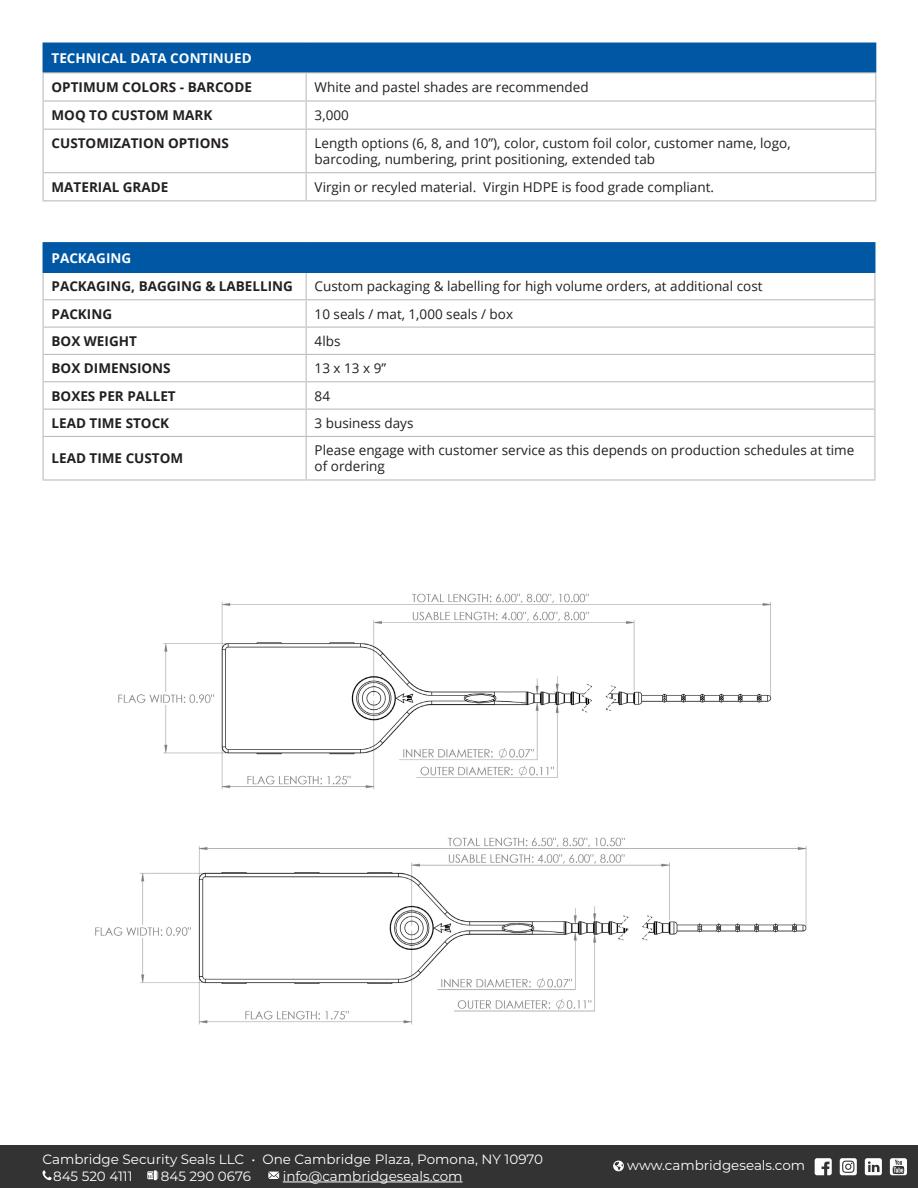
<style>
.page{position:relative;width:918px;height:1188px;background:#fff}
.page>*{position:absolute;margin:0;border:0;box-sizing:border-box;transform-origin:0 0}
.t1{font:13.5px/16.2px "Open Sans";color:#231f20}
.t2{font:700 13.5px "Open Sans";color:#231f20}
.t3{font:13.5px "Montserrat";color:#fff}
.t4{font:700 13.5px "Open Sans";color:#fff}
</style>
<div class="page">
<div style="left:0;top:1145px;width:918px;height:43px;background:#333"></div>
<svg style="left:815px;top:1158px;width:17px;height:17px"></svg>
<svg style="left:865px;top:1158px;width:17px;height:17px"></svg>
<svg style="left:890px;top:1158px;width:17px;height:17px"></svg>
<svg style="left:893px;top:1160px;width:11px;height:14px"></svg>
<svg style="left:840px;top:1158px;width:17px;height:17px"></svg>
<svg style="left:842px;top:1161px;width:12px;height:12px"></svg>
<hr style="left:283px;top:1182px;width:180px;height:1px;background:#fff">
<svg style="left:43px;top:1170px;width:9px;height:10px"></svg>
<svg style="left:147px;top:1170px;width:11px;height:10px"></svg>
<svg style="left:268px;top:1172px;width:11px;height:7px"></svg>
<svg style="left:613px;top:1161px;width:11px;height:10px"></svg>
<img style="left:95px;top:593px;width:712px;height:432px">
<div style="left:43px;top:243px;width:832px;height:29px;background:#0057a4"></div>
<hr style="left:43px;top:299px;width:263px;height:1px;background:#bcbdc0">
<hr style="left:306px;top:299px;width:569px;height:1px;background:#bcbdc0">
<hr style="left:43px;top:327px;width:263px;height:1px;background:#bcbdc0">
<hr style="left:306px;top:327px;width:569px;height:1px;background:#bcbdc0">
<hr style="left:43px;top:354px;width:263px;height:1px;background:#bcbdc0">
<hr style="left:306px;top:354px;width:569px;height:1px;background:#bcbdc0">
<hr style="left:43px;top:381px;width:263px;height:1px;background:#bcbdc0">
<hr style="left:306px;top:381px;width:569px;height:1px;background:#bcbdc0">
<hr style="left:43px;top:409px;width:263px;height:1px;background:#bcbdc0">
<hr style="left:306px;top:409px;width:569px;height:1px;background:#bcbdc0">
<svg style="left:306px;top:273px;width:1px;height:163px"></svg>
<hr style="left:43px;top:436px;width:263px;height:1px;background:#bcbdc0">
<hr style="left:43px;top:437px;width:1px;height:42px;background:#bcbdc0">
<hr style="left:306px;top:436px;width:569px;height:1px;background:#bcbdc0">
<hr style="left:306px;top:437px;width:1px;height:42px;background:#bcbdc0">
<hr style="left:874px;top:437px;width:1px;height:42px;background:#bcbdc0">
<hr style="left:43px;top:479px;width:263px;height:2px;background:#bcbdc0">
<hr style="left:306px;top:479px;width:569px;height:2px;background:#bcbdc0">
<hr style="left:43px;top:242px;width:263px;height:1px;background:#0057a4">
<svg style="left:43px;top:273px;width:1px;height:163px"></svg>
<hr style="left:306px;top:242px;width:569px;height:1px;background:#0057a4">
<svg style="left:874px;top:273px;width:1px;height:163px"></svg>
<hr style="left:43px;top:272px;width:263px;height:1px;background:#0057a4">
<hr style="left:306px;top:272px;width:569px;height:1px;background:#0057a4">
<div style="left:43px;top:43px;width:833px;height:30px;background:#0057a4"></div>
<hr style="left:43px;top:72px;width:263px;height:1px;background:#bcbdc0">
<hr style="left:306px;top:72px;width:570px;height:1px;background:#bcbdc0">
<hr style="left:43px;top:100px;width:263px;height:2px;background:#bcbdc0">
<hr style="left:306px;top:100px;width:570px;height:2px;background:#bcbdc0">
<svg style="left:306px;top:73px;width:1px;height:56px"></svg>
<hr style="left:43px;top:129px;width:263px;height:1px;background:#bcbdc0">
<hr style="left:43px;top:130px;width:1px;height:42px;background:#bcbdc0">
<hr style="left:306px;top:129px;width:570px;height:1px;background:#bcbdc0">
<hr style="left:306px;top:130px;width:1px;height:42px;background:#bcbdc0">
<hr style="left:875px;top:130px;width:1px;height:42px;background:#bcbdc0">
<hr style="left:43px;top:172px;width:263px;height:1px;background:#bcbdc0">
<svg style="left:43px;top:173px;width:1px;height:27px"></svg>
<hr style="left:306px;top:172px;width:570px;height:1px;background:#bcbdc0">
<svg style="left:306px;top:173px;width:1px;height:27px"></svg>
<svg style="left:875px;top:173px;width:1px;height:27px"></svg>
<hr style="left:43px;top:200px;width:263px;height:1px;background:#bcbdc0">
<hr style="left:306px;top:200px;width:570px;height:1px;background:#bcbdc0">
<svg style="left:43px;top:72px;width:1px;height:57px"></svg>
<svg style="left:875px;top:72px;width:1px;height:57px"></svg>
<p class="t4" style="left:52px;top:49px;width:202px">TECHNICAL DATA CONTINUED</p>
<p class="t2" style="left:52px;top:77px;width:202px">OPTIMUM COLORS - BARCODE</p>
<p class="t1" style="left:315px;top:79px;width:276px">White and pastel shades are recommended</p>
<p class="t2" style="left:52px;top:105px;width:162px">MOQ TO CUSTOM MARK</p>
<p class="t1" style="left:315px;top:107px;width:36px">3,000</p>
<p class="t2" style="left:52px;top:134px;width:179px">CUSTOMIZATION OPTIONS</p>
<p class="t1" style="left:315px;top:135px;width:478px">Length options (6, 8, and 10”), color, custom foil color, customer name, logo,</p>
<p class="t1" style="left:315px;top:151px;width:342px">barcoding, numbering, print positioning, extended tab</p>
<p class="t2" style="left:52px;top:177px;width:118px">MATERIAL GRADE</p>
<p class="t1" style="left:315px;top:179px;width:401px">Virgin or recyled material. Virgin HDPE is food grade compliant.</p>
<p class="t4" style="left:52px;top:248px;width:81px">PACKAGING</p>
<p class="t2" style="left:52px;top:277px;width:243px">PACKAGING, BAGGING &amp; LABELLING</p>
<p class="t1" style="left:315px;top:278px;width:449px">Custom packaging &amp; labelling for high volume orders, at additional cost</p>
<p class="t2" style="left:52px;top:304px;width:62px">PACKING</p>
<p class="t1" style="left:315px;top:305px;width:200px">10 seals / mat, 1,000 seals / box</p>
<p class="t2" style="left:52px;top:332px;width:87px">BOX WEIGHT</p>
<p class="t1" style="left:315px;top:333px;width:27px">4lbs</p>
<p class="t2" style="left:52px;top:359px;width:121px">BOX DIMENSIONS</p>
<p class="t1" style="left:315px;top:360px;width:73px">13 x 13 x 9”</p>
<p class="t2" style="left:52px;top:386px;width:126px">BOXES PER PALLET</p>
<p class="t1" style="left:315px;top:387px;width:17px">84</p>
<p class="t2" style="left:52px;top:414px;width:119px">LEAD TIME STOCK</p>
<p class="t1" style="left:315px;top:415px;width:100px">3 business days</p>
<p class="t2" style="left:52px;top:449px;width:133px">LEAD TIME CUSTOM</p>
<p class="t1" style="left:315px;top:442px;width:541px">Please engage with customer service as this depends on production schedules at time of ordering</p>
<p class="t3" style="left:43px;top:1150px;width:502px">Cambridge Security Seals LLC • One Cambridge Plaza, Pomona, NY 10970</p>
<p class="t3" style="left:53px;top:1167px;width:81px">845 520 4111</p>
<p class="t3" style="left:161px;top:1167px;width:91px">845 290 0676</p>
<p class="t3" style="left:283px;top:1167px;width:181px">info@cambridgeseals.com</p>
<p class="t3" style="left:627px;top:1156px;width:179px">www.cambridgeseals.com</p>
</div>
